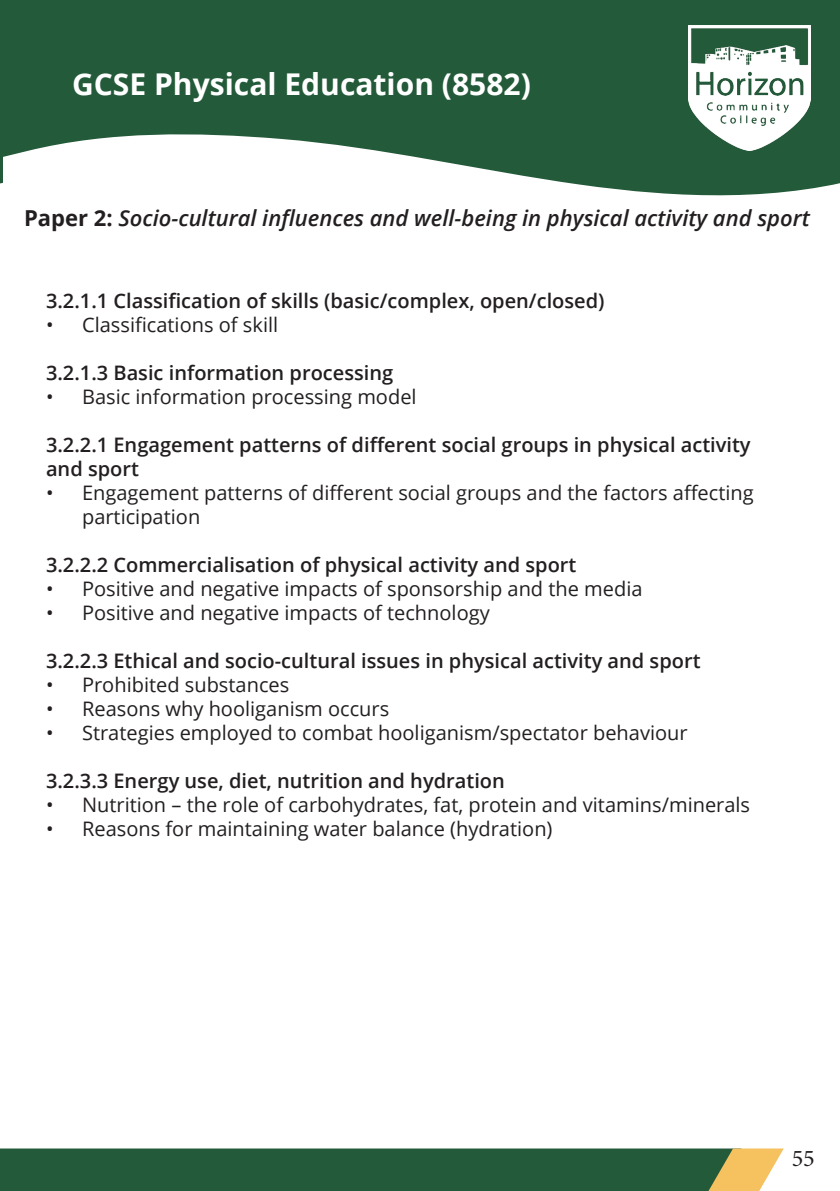
<style>
.page{position:relative;width:840px;height:1191px;background:#fff}
.page>*{position:absolute;margin:0;border:0;box-sizing:border-box;transform-origin:0 0}
.t1{font:700 30px "Open Sans";color:#fff}
.t2{font:24px "Minion Pro";color:#231f20}
.t3{font:italic 600 22px "Open Sans";color:#231f20}
.t4{font:20px/24px "Open Sans";color:#231f20}
.t5{font:600 20px/24px "Open Sans";color:#231f20}
.s1{font-weight:700;font-style:normal}
</style>
<div class="page">
<svg style="left:0;top:0;width:839px;height:196px;fill:#235a39"></svg>
<svg style="left:0;top:1148px;width:783px;height:43px"></svg>
<img style="left:687px;top:25px;width:123px;height:125px">
<p class="t1" style="left:72px;top:63px;width:460px">GCSE Physical Education (8582)</p>
<p class="t3" style="left:24px;top:202px;width:786px"><span class="s1">Paper 2:</span> Socio-cultural influences and well-being in physical activity and sport</p>
<p class="t5" style="left:46px;top:288px;width:559px">3.2.1.1 Classification of skills (basic/complex, open/closed)</p>
<p class="t4" style="left:46px;top:312px;width:233px">• Classifications of skill</p>
<p class="t5" style="left:46px;top:360px;width:348px">3.2.1.3 Basic information processing</p>
<p class="t4" style="left:46px;top:384px;width:372px">• Basic information processing model</p>
<p class="t5" style="left:46px;top:432px;width:705px">3.2.2.1 Engagement patterns of different social groups in physical activity and sport</p>
<p class="t4" style="left:82px;top:480px;width:672px;text-indent:-36px">• Engagement patterns of different social groups and the factors affecting participation</p>
<p class="t5" style="left:46px;top:552px;width:531px">3.2.2.2 Commercialisation of physical activity and sport</p>
<p class="t4" style="left:46px;top:576px;width:597px">• Positive and negative impacts of sponsorship and the media</p>
<p class="t4" style="left:46px;top:600px;width:445px">• Positive and negative impacts of technology</p>
<p class="t5" style="left:46px;top:648px;width:655px">3.2.2.3 Ethical and socio-cultural issues in physical activity and sport</p>
<p class="t4" style="left:46px;top:672px;width:245px">• Prohibited substances</p>
<p class="t4" style="left:46px;top:696px;width:344px">• Reasons why hooliganism occurs</p>
<p class="t4" style="left:46px;top:720px;width:642px">• Strategies employed to combat hooliganism/spectator behaviour</p>
<p class="t5" style="left:46px;top:768px;width:460px">3.2.3.3 Energy use, diet, nutrition and hydration</p>
<p class="t4" style="left:46px;top:792px;width:705px">• Nutrition – the role of carbohydrates, fat, protein and vitamins/minerals</p>
<p class="t4" style="left:46px;top:816px;width:507px">• Reasons for maintaining water balance (hydration)</p>
<p class="t2" style="left:791px;top:1142px;width:25px">55</p>
</div>
